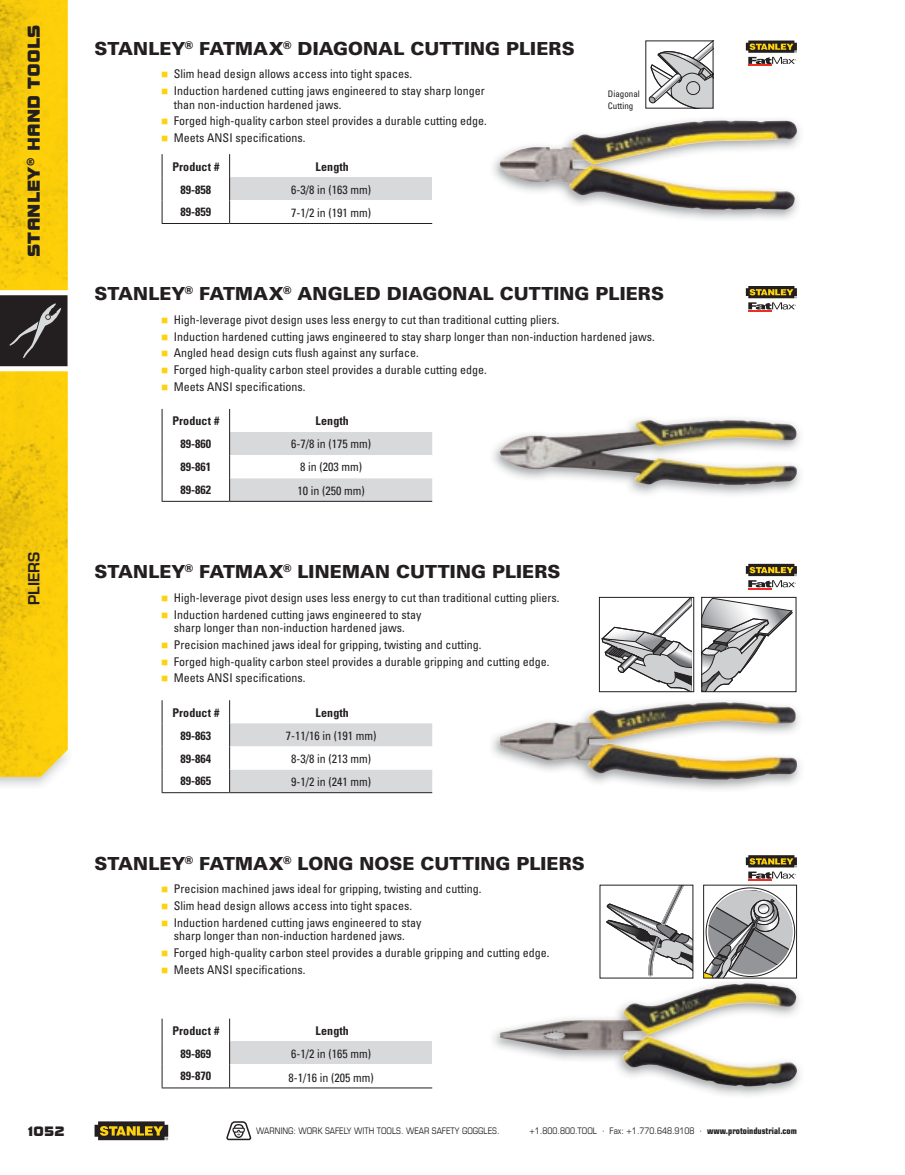
<style>
.page{position:relative;width:905px;height:1175px;background:#fff}
.page>*{position:absolute;margin:0;border:0;box-sizing:border-box;transform-origin:0 0}
.t1{font:900 18px "Univers";letter-spacing:.005em;color:#231f20}
.t2{font:18px "Bolt EF";color:#231f20}
.t3{font:600 15px "Eurostile LT Std";color:#231f20}
.t4{font:14.25px "Bolt EF";color:#231f20}
.t5{font:condensed 12px/13.5px "Univers";color:#231f20;text-align:center}
.t6{font:700 condensed 12px "Univers";letter-spacing:.01em;color:#231f20}
.t7{font:condensed 9px "Eurostile LT Std";color:#231f20}
.t8{font:condensed 9px/12px "Univers LT Std";color:#231f20}
.s1{color:#fed20e}
.s2{font-weight:700}
</style>
<div class="page">
<div style="left:230px;top:177px;width:202px;height:23px;background:#d8d9db"></div>
<hr style="left:230px;top:223px;width:202px;height:1px;background:#231f20">
<svg style="left:162px;top:154px;width:1px;height:69px"></svg>
<svg style="left:229px;top:154px;width:1px;height:69px"></svg>
<hr style="left:162px;top:223px;width:68px;height:1px;background:#231f20">
<hr style="left:230px;top:501px;width:202px;height:1px;background:#231f20">
<svg style="left:161px;top:409px;width:271px;height:92px"></svg>
<hr style="left:162px;top:501px;width:68px;height:1px;background:#231f20">
<hr style="left:230px;top:792px;width:202px;height:1px;background:#231f20">
<svg style="left:161px;top:700px;width:271px;height:92px"></svg>
<hr style="left:162px;top:792px;width:68px;height:1px;background:#231f20">
<div style="left:230px;top:1041px;width:202px;height:23px;background:#d8d9db"></div>
<hr style="left:230px;top:1087px;width:202px;height:1px;background:#231f20">
<svg style="left:162px;top:1018px;width:1px;height:69px"></svg>
<svg style="left:229px;top:1018px;width:1px;height:69px"></svg>
<hr style="left:162px;top:1087px;width:68px;height:1px;background:#231f20">
<img style="left:500px;top:120px;width:297px;height:90px">
<svg style="left:648px;top:43px;width:63px;height:63px"></svg>
<div style="left:686px;top:81px;width:14px;height:14px;border:1px solid #231f20;border-radius:6px"></div>
<svg style="left:745px;top:41px;width:51px;height:25px"></svg>
<img style="left:500px;top:420px;width:298px;height:65px">
<svg style="left:745px;top:286px;width:51px;height:25px"></svg>
<img style="left:500px;top:702px;width:297px;height:78px">
<svg style="left:745px;top:564px;width:51px;height:25px"></svg>
<svg style="left:601px;top:599px;width:91px;height:91px"></svg>
<div style="left:599px;top:597px;width:95px;height:95px;border:1px solid #231f20"></div>
<svg style="left:703px;top:599px;width:90px;height:91px"></svg>
<div style="left:701px;top:597px;width:95px;height:95px;border:1px solid #231f20"></div>
<img style="left:494px;top:978px;width:306px;height:118px">
<img style="left:500px;top:983px;width:296px;height:103px">
<svg style="left:745px;top:855px;width:51px;height:25px"></svg>
<svg style="left:705px;top:890px;width:87px;height:86px"></svg>
<div style="left:703px;top:884px;width:93px;height:94px;border:1px solid #231f20"></div>
<svg style="left:606px;top:886px;width:85px;height:90px"></svg>
<img style="left:0;top:776px;width:51px;height:10px">
<img style="left:0;top:0;width:68px;height:776px">
<svg style="left:227px;top:1121px;width:25px;height:19px"></svg>
<svg style="left:94px;top:1121px;width:74px;height:19px"></svg>
<svg style="left:0;top:290px;width:68px;height:81px"></svg>
<h1 class="t2" style="left:24px;top:257px;width:234px;rotate:-90deg">Stanley® Hand toolS</h1>
<p class="t3" style="left:24px;top:605px;width:55px;rotate:-90deg">pliers</p>
<h1 class="t1" style="left:94px;top:37px;width:481px">STANLEY<sup>®</sup> FATMAX<sup>®</sup> DIAGONAL CUTTING PLIERS</h1>
<p class="t5" style="left:161px;top:67px;width:252px"><span class="s1">■</span> Slim head design allows access into tight spaces.</p>
<p class="t5" style="left:174px;top:84px;width:312px;text-align:left;text-indent:-13px"><span class="s1">■</span> Induction hardened cutting jaws engineered to stay sharp longer than non-induction hardened jaws.</p>
<p class="t5" style="left:161px;top:114px;width:327px"><span class="s1">■</span> Forged high-quality carbon steel provides a durable cutting edge.</p>
<p class="t5" style="left:161px;top:131px;width:146px"><span class="s1">■</span> Meets ANSI specifications.</p>
<p class="t6" style="left:172px;top:159px;width:48px">Product #</p>
<p class="t6" style="left:315px;top:159px;width:35px">Length</p>
<p class="t6" style="left:180px;top:182px;width:32px">89-858</p>
<p class="t5" style="left:291px;top:182px;width:81px">6-3/8 in (163 mm)</p>
<p class="t6" style="left:180px;top:204px;width:32px">89-859</p>
<p class="t5" style="left:291px;top:206px;width:81px">7-1/2 in (191 mm)</p>
<p class="t8" style="left:608px;top:87px;width:33px">Diagonal<br>Cutting</p>
<h1 class="t1" style="left:94px;top:283px;width:571px">STANLEY<sup>®</sup> FATMAX<sup>®</sup> ANGLED DIAGONAL CUTTING PLIERS</h1>
<p class="t5" style="left:161px;top:313px;width:400px"><span class="s1">■</span> High-leverage pivot design uses less energy to cut than traditional cutting pliers.</p>
<p class="t5" style="left:161px;top:329px;width:495px"><span class="s1">■</span> Induction hardened cutting jaws engineered to stay sharp longer than non-induction hardened jaws.</p>
<p class="t5" style="left:161px;top:346px;width:259px"><span class="s1">■</span> Angled head design cuts flush against any surface.</p>
<p class="t5" style="left:161px;top:363px;width:327px"><span class="s1">■</span> Forged high-quality carbon steel provides a durable cutting edge.</p>
<p class="t5" style="left:161px;top:380px;width:146px"><span class="s1">■</span> Meets ANSI specifications.</p>
<p class="t6" style="left:172px;top:413px;width:48px">Product #</p>
<p class="t6" style="left:315px;top:413px;width:35px">Length</p>
<p class="t6" style="left:180px;top:437px;width:32px">89-860</p>
<p class="t5" style="left:291px;top:437px;width:81px">6-7/8 in (175 mm)</p>
<p class="t6" style="left:180px;top:460px;width:32px">89-861</p>
<p class="t5" style="left:300px;top:460px;width:63px">8 in (203 mm)</p>
<p class="t6" style="left:180px;top:482px;width:32px">89-862</p>
<p class="t5" style="left:297px;top:484px;width:69px">10 in (250 mm)</p>
<h1 class="t1" style="left:94px;top:560px;width:467px">STANLEY<sup>®</sup> FATMAX<sup>®</sup> LINEMAN CUTTING PLIERS</h1>
<p class="t5" style="left:161px;top:590px;width:400px"><span class="s1">■</span> High-leverage pivot design uses less energy to cut than traditional cutting pliers.</p>
<p class="t5" style="left:161px;top:607px;width:262px"><span class="s1">■</span> Induction hardened cutting jaws engineered to stay sharp longer than non-induction hardened jaws.</p>
<p class="t5" style="left:161px;top:637px;width:322px"><span class="s1">■</span> Precision machined jaws ideal for gripping, twisting and cutting.</p>
<p class="t5" style="left:161px;top:654px;width:390px"><span class="s1">■</span> Forged high-quality carbon steel provides a durable gripping and cutting edge.</p>
<p class="t5" style="left:161px;top:671px;width:146px"><span class="s1">■</span> Meets ANSI specifications.</p>
<p class="t6" style="left:172px;top:705px;width:48px">Product #</p>
<p class="t6" style="left:315px;top:705px;width:35px">Length</p>
<p class="t6" style="left:180px;top:728px;width:32px">89-863</p>
<p class="t5" style="left:286px;top:728px;width:92px">7-11/16 in (191 mm)</p>
<p class="t6" style="left:180px;top:751px;width:32px">89-864</p>
<p class="t5" style="left:291px;top:751px;width:81px">8-3/8 in (213 mm)</p>
<p class="t6" style="left:180px;top:773px;width:32px">89-865</p>
<p class="t5" style="left:291px;top:775px;width:81px">9-1/2 in (241 mm)</p>
<h1 class="t1" style="left:94px;top:851px;width:492px">STANLEY<sup>®</sup> FATMAX<sup>®</sup> LONG NOSE CUTTING PLIERS</h1>
<p class="t5" style="left:161px;top:882px;width:322px"><span class="s1">■</span> Precision machined jaws ideal for gripping, twisting and cutting.</p>
<p class="t5" style="left:161px;top:898px;width:252px"><span class="s1">■</span> Slim head design allows access into tight spaces.</p>
<p class="t5" style="left:161px;top:915px;width:262px"><span class="s1">■</span> Induction hardened cutting jaws engineered to stay sharp longer than non-induction hardened jaws.</p>
<p class="t5" style="left:161px;top:945px;width:390px"><span class="s1">■</span> Forged high-quality carbon steel provides a durable gripping and cutting edge.</p>
<p class="t5" style="left:161px;top:962px;width:146px"><span class="s1">■</span> Meets ANSI specifications.</p>
<p class="t6" style="left:172px;top:1023px;width:48px">Product #</p>
<p class="t6" style="left:315px;top:1023px;width:35px">Length</p>
<p class="t6" style="left:180px;top:1046px;width:32px">89-869</p>
<p class="t5" style="left:291px;top:1046px;width:81px">6-1/2 in (165 mm)</p>
<p class="t6" style="left:180px;top:1068px;width:32px">89-870</p>
<p class="t5" style="left:288px;top:1070px;width:87px">8-1/16 in (205 mm)</p>
<p class="t4" style="left:28px;top:1122px;width:38px">1052</p>
<p class="t7" style="left:256px;top:1125px;width:245px">WARNING: WORK SAFELY WITH TOOLS. WEAR SAFETY GOGGLES.</p>
<p class="t7" style="left:529px;top:1125px;width:269px">+1.800.800.TOOL · Fax: +1.770.648.9108 · <span class="s2">www.protoindustrial.com</span></p>
</div>
